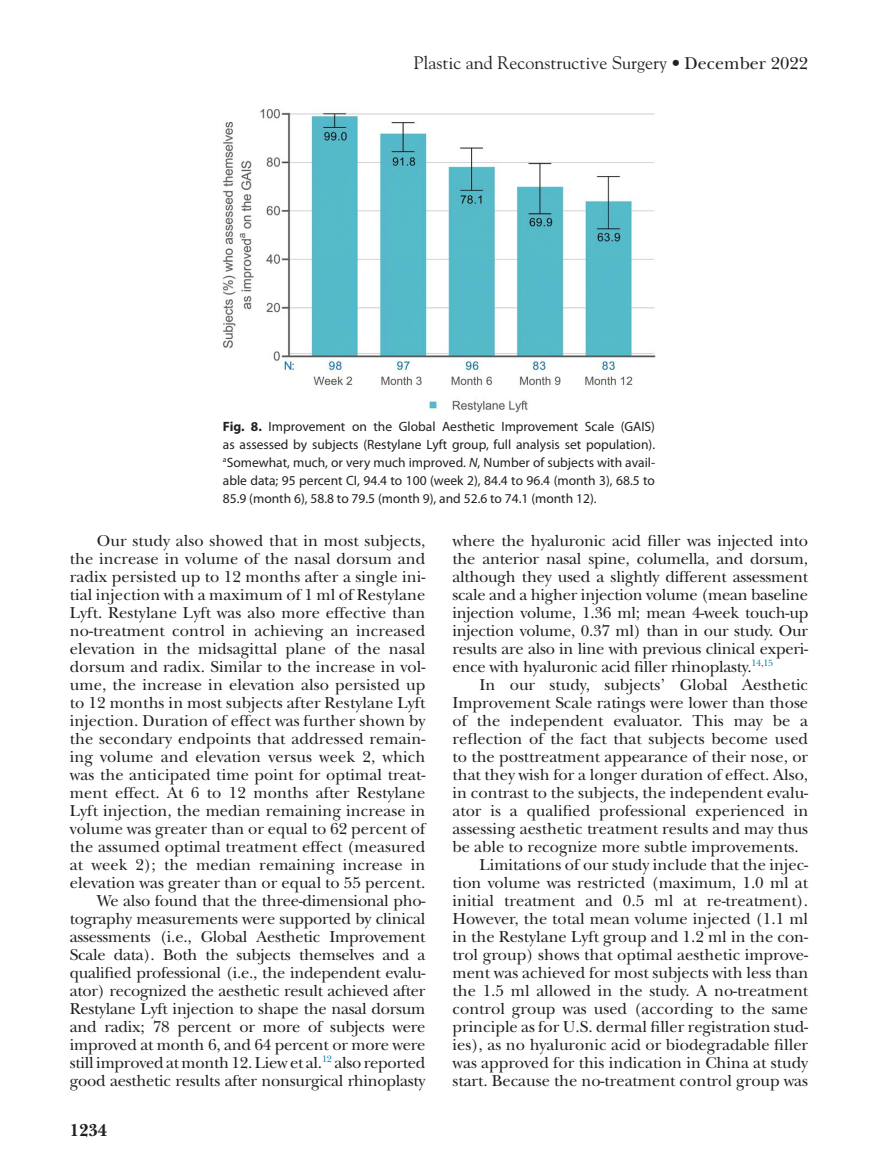
<style>
.page{position:relative;width:878px;height:1175px;background:#fff}
.page>*{position:absolute;margin:0;border:0;box-sizing:border-box;transform-origin:0 0}
.t1{font:18px "Goudy";color:#231f20}
.t2{font:700 18px "New Baskerville Std";color:#231f20}
.t3{font:16.5px/18px "New Baskerville Std";color:#231f20;text-align:right}
.t4{font:13.5px/18px "Myriad Pro";color:#231f20;text-align:justify}
.s1{font-family:"New Baskerville Std"}
.s2{font-weight:700}
.s3{font-style:italic}
</style>
<div class="page">
<img style="left:223px;top:109px;width:432px;height:304px">
<p class="t1" style="left:413px;top:52px;width:396px">Plastic and Reconstructive Surgery <span class="s1">• December 2022</span></p>
<p class="t4" style="left:223px;top:417px;width:434px"><span class="s2">Fig. 8.</span> Improvement on the Global Aesthetic Improvement Scale (GAIS) as assessed by subjects (Restylane Lyft group, full analysis set population). <sup>a</sup>Somewhat, much, or very much improved. <span class="s3">N</span>, Number of subjects with avail&shy;able data; 95 percent CI, 94.4 to 100 (week 2), 84.4 to 96.4 (month 3), 68.5 to 85.9 (month 6), 58.8 to 79.5 (month 9), and 52.6 to 74.1 (month 12).</p>
<p class="t3" style="left:70px;top:531px;width:357px">Our study also showed that in most subjects, the increase in volume of the nasal dorsum and radix persisted up to 12 months after a single ini&shy;tial injection with a maximum of 1 ml of Restylane Lyft. Restylane Lyft was also more effective than no-treatment control in achieving an increased elevation in the midsagittal plane of the nasal dorsum and radix. Similar to the increase in vol&shy;ume, the increase in elevation also persisted up to 12 months in most subjects after Restylane Lyft injection. Duration of effect was further shown by the secondary endpoints that addressed remain&shy;ing volume and elevation versus week 2, which was the anticipated time point for optimal treat&shy;ment effect. At 6 to 12 months after Restylane Lyft injection, the median remaining increase in volume was greater than or equal to 62 percent of the assumed optimal treatment effect (measured at week 2); the median remaining increase in elevation was greater than or equal to 55 percent.<br>We also found that the three-dimensional pho&shy;tography measurements were supported by clinical assessments (i.e., Global Aesthetic Improvement Scale data). Both the subjects themselves and a qualified professional (i.e., the independent evalu&shy;ator) recognized the aesthetic result achieved after Restylane Lyft injection to shape the nasal dorsum and radix; 78 percent or more of subjects were improved at month 6, and 64 percent or more were still improved at month 12. Liew et al.<sup>12</sup> also reported good aesthetic results after nonsurgical rhinoplasty</p>
<p class="t3" style="left:452px;top:531px;width:357px;text-align:justify">where the hyaluronic acid filler was injected into the anterior nasal spine, columella, and dorsum, although they used a slightly different assessment scale and a higher injection volume (mean baseline injection volume, 1.36 ml; mean 4-week touch-up injection volume, 0.37 ml) than in our study. Our results are also in line with previous clinical experi&shy;ence with hyaluronic acid filler rhinoplasty.<sup>14</sup><sup>,</sup><sup>15</sup></p>
<p class="t3" style="left:479px;top:675px;width:330px">In our study, subjects’ Global Aesthetic</p>
<p class="t3" style="left:452px;top:693px;width:357px">Improvement Scale ratings were lower than those</p>
<p class="t3" style="left:452px;top:711px;width:357px">of the independent evaluator. This may be a</p>
<p class="t3" style="left:452px;top:729px;width:357px">reflection of the fact that subjects become used</p>
<p class="t3" style="left:452px;top:747px;width:357px">to the posttreatment appearance of their nose, or</p>
<p class="t3" style="left:452px;top:765px;width:357px">that they wish for a longer duration of effect. Also,</p>
<p class="t3" style="left:452px;top:783px;width:357px">in contrast to the subjects, the independent evalu-</p>
<p class="t3" style="left:452px;top:801px;width:357px">ator is a qualified professional experienced in</p>
<p class="t3" style="left:452px;top:819px;width:357px">assessing aesthetic treatment results and may thus</p>
<p class="t3" style="left:452px;top:837px;width:348px">be able to recognize more subtle improvements.</p>
<p class="t3" style="left:479px;top:855px;width:330px">Limitations of our study include that the injec-</p>
<p class="t3" style="left:452px;top:873px;width:357px">tion volume was restricted (maximum, 1.0 ml at</p>
<p class="t3" style="left:452px;top:891px;width:357px">initial treatment and 0.5 ml at re-treatment).</p>
<p class="t3" style="left:452px;top:909px;width:357px">However, the total mean volume injected (1.1 ml</p>
<p class="t3" style="left:452px;top:927px;width:357px">in the Restylane Lyft group and 1.2 ml in the con-</p>
<p class="t3" style="left:452px;top:945px;width:357px">trol group) shows that optimal aesthetic improve-</p>
<p class="t3" style="left:452px;top:963px;width:357px">ment was achieved for most subjects with less than</p>
<p class="t3" style="left:452px;top:981px;width:357px">the 1.5 ml allowed in the study. A no-treatment</p>
<p class="t3" style="left:452px;top:999px;width:357px">control group was used (according to the same</p>
<p class="t3" style="left:452px;top:1017px;width:357px">principle as for U.S. dermal filler registration stud-</p>
<p class="t3" style="left:452px;top:1035px;width:357px">ies), as no hyaluronic acid or biodegradable filler</p>
<p class="t3" style="left:452px;top:1053px;width:357px">was approved for this indication in China at study</p>
<p class="t3" style="left:452px;top:1071px;width:357px">start. Because the no-treatment control group was</p>
<p class="t2" style="left:70px;top:1119px;width:39px">1234</p>
</div>
